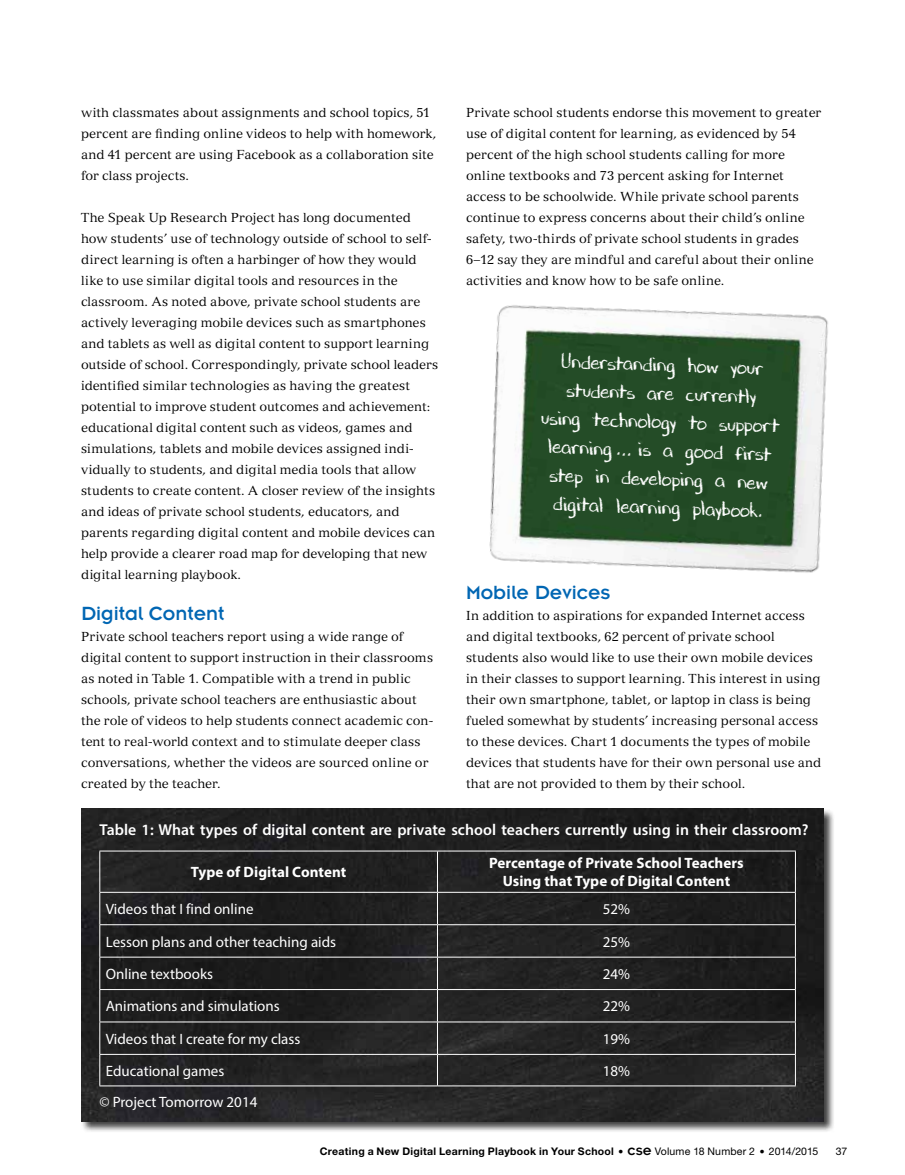
<style>
.page{position:relative;width:905px;height:1175px;background:#fff}
.page>*{position:absolute;margin:0;border:0;box-sizing:border-box;transform-origin:0 0}
.t1{font:30px "Insignia LT Std";color:#000}
.t2{font:21px/28.5px "DJBCHALKITUP";color:#fff;text-align:center}
.t3{font:21px "Insignia LT Std";color:#0066b3}
.t4{font:600 15.75px "Myriad Pro";letter-spacing:.005em;color:#fff}
.t5{font:15px "Myriad Pro";color:#fff}
.t6{font:700 15px/18px "Myriad Pro";letter-spacing:.005em;color:#fff;text-align:center}
.t7{font:12.75px/21px "Versailles LT Std";letter-spacing:.005em;color:#000}
.t8{font:700 10.5px "Helvetica Neue LT Std";letter-spacing:.025em;color:#000}
.t9{font:10.5px "Helvetica Neue LT Std";letter-spacing:-.01em;color:#000}
.s1{font-family:"Insignia LT Std";font-weight:400;font-size:15px}
.s2{font-weight:400}
</style>
<div class="page">
<img style="left:489px;top:305px;width:339px;height:268px">
<div style="left:80px;top:808px;width:755px;height:324px;background:#000;opacity:.75"></div>
<img style="left:81px;top:809px;width:743px;height:312px">
<hr style="left:99px;top:850px;width:338px;height:1px;background:#fff">
<hr style="left:99px;top:851px;width:1px;height:41px;background:#fff">
<hr style="left:437px;top:850px;width:358px;height:1px;background:#fff">
<hr style="left:437px;top:851px;width:1px;height:41px;background:#fff">
<hr style="left:795px;top:851px;width:1px;height:41px;background:#fff">
<hr style="left:99px;top:892px;width:338px;height:1px;background:#fff">
<hr style="left:99px;top:892px;width:1px;height:32px;background:#fff">
<hr style="left:437px;top:892px;width:358px;height:1px;background:#fff">
<hr style="left:437px;top:892px;width:1px;height:32px;background:#fff">
<hr style="left:795px;top:892px;width:1px;height:32px;background:#fff">
<hr style="left:99px;top:924px;width:338px;height:1px;background:#fff">
<hr style="left:99px;top:925px;width:1px;height:31px;background:#fff">
<hr style="left:437px;top:924px;width:358px;height:1px;background:#fff">
<hr style="left:437px;top:925px;width:1px;height:31px;background:#fff">
<hr style="left:795px;top:925px;width:1px;height:31px;background:#fff">
<hr style="left:99px;top:956px;width:338px;height:1px;background:#fff">
<hr style="left:99px;top:957px;width:1px;height:32px;background:#fff">
<hr style="left:437px;top:956px;width:358px;height:1px;background:#fff">
<hr style="left:437px;top:957px;width:1px;height:32px;background:#fff">
<hr style="left:795px;top:957px;width:1px;height:32px;background:#fff">
<hr style="left:99px;top:989px;width:338px;height:1px;background:#fff">
<hr style="left:99px;top:990px;width:1px;height:31px;background:#fff">
<hr style="left:437px;top:989px;width:358px;height:1px;background:#fff">
<hr style="left:437px;top:990px;width:1px;height:31px;background:#fff">
<hr style="left:795px;top:990px;width:1px;height:31px;background:#fff">
<hr style="left:99px;top:1021px;width:338px;height:1px;background:#fff">
<hr style="left:99px;top:1022px;width:1px;height:32px;background:#fff">
<hr style="left:437px;top:1021px;width:358px;height:1px;background:#fff">
<hr style="left:437px;top:1022px;width:1px;height:32px;background:#fff">
<hr style="left:795px;top:1022px;width:1px;height:32px;background:#fff">
<hr style="left:99px;top:1054px;width:338px;height:1px;background:#fff">
<hr style="left:99px;top:1054px;width:1px;height:31px;background:#fff">
<hr style="left:437px;top:1054px;width:358px;height:1px;background:#fff">
<hr style="left:437px;top:1054px;width:1px;height:31px;background:#fff">
<hr style="left:795px;top:1054px;width:1px;height:31px;background:#fff">
<hr style="left:99px;top:1085px;width:338px;height:1px;background:#fff">
<hr style="left:437px;top:1085px;width:358px;height:1px;background:#fff">
<p class="t7" style="left:81px;top:102px;width:357px">with classmates about assignments and school topics, 51 percent are finding online videos to help with homework, and 41 percent are using Facebook as a collaboration site for class projects.</p>
<p class="t7" style="left:81px;top:207px;width:359px">The Speak Up Research Project has long documented how students’ use of technology outside of school to self&shy;direct learning is often a harbinger of how they would like to use similar digital tools and resources in the classroom. As noted above, private school students are actively leveraging mobile devices such as smartphones and tablets as well as digital content to support learning outside of school. Correspondingly, private school leaders identified similar technologies as having the greatest potential to improve student outcomes and achievement: educational digital content such as videos, games and simulations, tablets and mobile devices assigned indi&shy;vidually to students, and digital media tools that allow students to create content. A closer review of the insights and ideas of private school students, educators, and parents regarding digital content and mobile devices can help provide a clearer road map for developing that new digital learning playbook.</p>
<h2 class="t3" style="left:81px;top:602px;width:145px">Digital Content</h2>
<p class="t7" style="left:81px;top:626px;width:354px">Private school teachers report using a wide range of digital content to support instruction in their classrooms as noted in Table 1. Compatible with a trend in public schools, private school teachers are enthusiastic about the role of videos to help students connect academic con&shy;tent to real-world context and to stimulate deeper class conversations, whether the videos are sourced online or created by the teacher.</p>
<p class="t7" style="left:466px;top:102px;width:357px">Private school students endorse this movement to greater use of digital content for learning, as evidenced by 54 percent of the high school students calling for more online textbooks and 73 percent asking for Internet access to be schoolwide. While private school parents continue to express concerns about their child’s online safety, two-thirds of private school students in grades 6–12 say they are mindful and careful about their online activities and know how to be safe online.</p>
<h2 class="t2" style="left:544px;top:347px;width:240px;rotate:2deg">Understanding how your students are currently<br>using technology to support learning ... is a good first step in developing a new digital learning playbook.</h2>
<h2 class="t3" style="left:466px;top:581px;width:146px">Mobile Devices</h2>
<p class="t7" style="left:466px;top:604px;width:357px">In addition to aspirations for expanded Internet access and digital textbooks, 62 percent of private school students also would like to use their own mobile devices in their classes to support learning. This interest in using their own smartphone, tablet, or laptop in class is being fueled somewhat by students’ increasing personal access to these devices. Chart 1 documents the types of mobile devices that students have for their own personal use and that are not provided to them by their school.</p>
<p class="t4" style="left:99px;top:819px;width:710px">Table 1: What types of digital content are private school teachers currently using in their classroom?</p>
<p class="t6" style="left:191px;top:862px;width:157px">Type of Digital Content</p>
<p class="t6" style="left:489px;top:853px;width:256px">Percentage of Private School Teachers<br>Using that Type of Digital Content</p>
<p class="t5" style="left:106px;top:899px;width:149px">Videos that I find online</p>
<p class="t5" style="left:602px;top:899px;width:29px">52%</p>
<p class="t5" style="left:106px;top:932px;width:232px">Lesson plans and other teaching aids</p>
<p class="t5" style="left:602px;top:932px;width:29px">25%</p>
<p class="t5" style="left:106px;top:964px;width:109px">Online textbooks</p>
<p class="t5" style="left:602px;top:964px;width:29px">24%</p>
<p class="t5" style="left:106px;top:997px;width:175px">Animations and simulations</p>
<p class="t5" style="left:602px;top:997px;width:29px">22%</p>
<p class="t5" style="left:106px;top:1029px;width:196px">Videos that I create for my class</p>
<p class="t5" style="left:602px;top:1029px;width:29px">19%</p>
<p class="t5" style="left:106px;top:1061px;width:120px">Educational games</p>
<p class="t5" style="left:602px;top:1061px;width:29px">18%</p>
<p class="t5" style="left:99px;top:1093px;width:159px">© Project Tomorrow 2014</p>
<p class="t8" style="left:320px;top:1144px;width:437px">Creating a New Digital Learning Playbook in Your School <sup>.</sup> <span class="s1">cse</span> <span class="s2">Volume 18 Number 2</span></p>
<h1 class="t1" style="left:758px;top:1128px;width:10px">.</h1>
<p class="t9" style="left:768px;top:1144px;width:51px">2014/2015</p>
<p class="t9" style="left:835px;top:1144px;width:13px">37</p>
</div>
